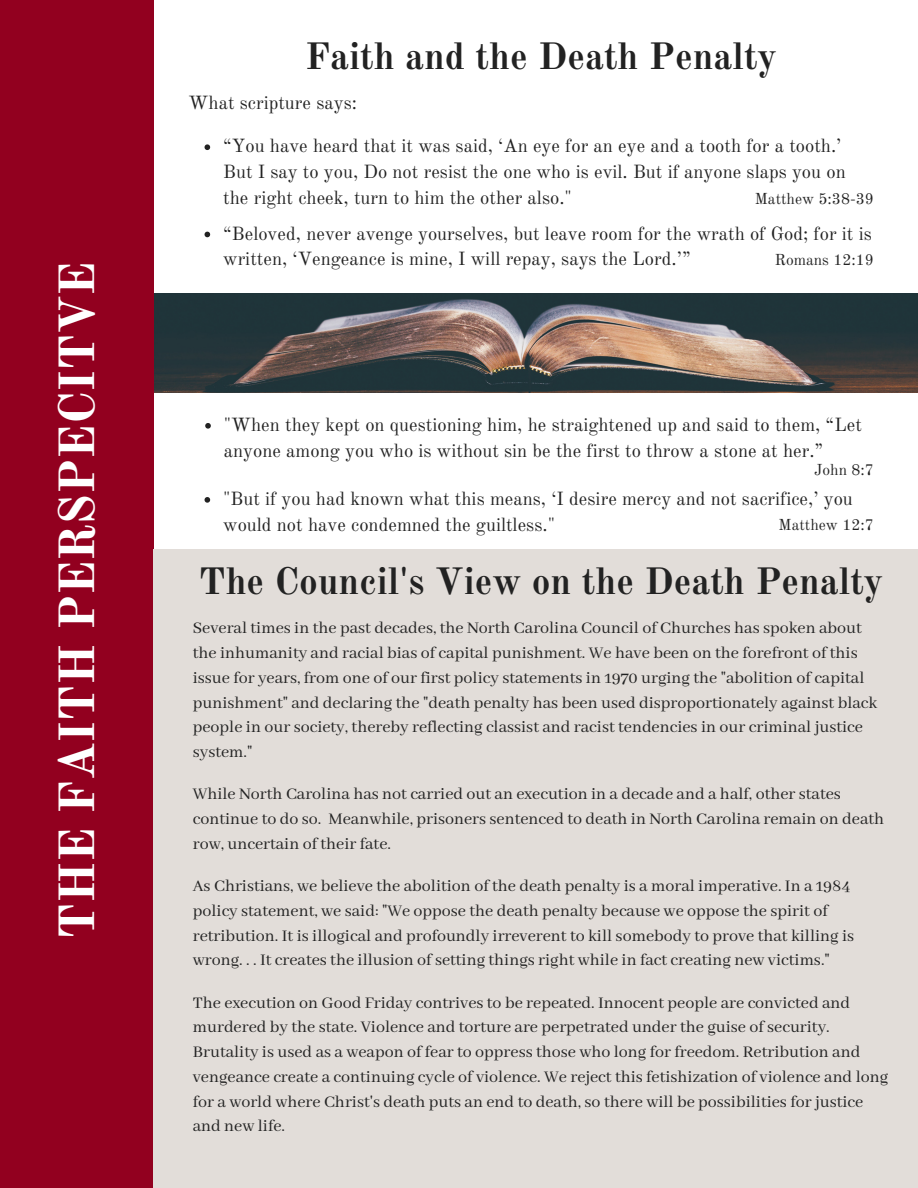
<style>
.page{position:relative;width:918px;height:1188px;background:#fff}
.page>*{position:absolute;margin:0;border:0;box-sizing:border-box;transform-origin:0 0}
.t1{font:700 49.8px "Old Standard";color:#fff}
.t2{font:700 37.35px "Old Standard";color:#222}
.t3{font:18.75px/25.8px "Old Standard";color:#222}
.t4{font:18px/24.8px "Abhaya Libre";color:#222}
.t5{font:15.6px "Old Standard";color:#222}
</style>
<div class="page">
<img style="left:154px;top:293px;width:764px;height:99px">
<div style="left:0;top:0;width:154px;height:1188px;background:#92001f"></div>
<div style="left:154px;top:549px;width:764px;height:639px;background:#e2ddd9"></div>
<svg style="left:205px;top:144px;width:5px;height:6px"></svg>
<svg style="left:205px;top:232px;width:5px;height:5px"></svg>
<svg style="left:205px;top:423px;width:6px;height:6px"></svg>
<svg style="left:205px;top:497px;width:5px;height:6px"></svg>
<h1 class="t1" style="left:47px;top:939px;width:679px;rotate:-90deg">THE FAITH PERSPECITVE</h1>
<h2 class="t2" style="left:305px;top:33px;width:473px">Faith and the Death Penalty</h2>
<p class="t3" style="left:189px;top:90px;width:170px">What scripture says:</p>
<p class="t3" style="left:223px;top:133px;width:624px">“You have heard that it was said, ‘An eye for an eye and a tooth for a tooth.’<br>But I say to you, Do not resist the one who is evil. But if anyone slaps you on the right cheek, turn to him the other also."</p>
<p class="t5" style="left:755px;top:189px;width:120px">Matthew 5:38-39</p>
<p class="t3" style="left:223px;top:220px;width:650px">“Beloved, never avenge yourselves, but leave room for the wrath of God; for it is written, ‘Vengeance is mine, I will repay, says the Lord.’”</p>
<p class="t5" style="left:775px;top:250px;width:100px">Romans 12:19</p>
<p class="t3" style="left:224px;top:412px;width:640px">"When they kept on questioning him, he straightened up and said to them, “Let anyone among you who is without sin be the first to throw a stone at her.”</p>
<p class="t5" style="left:814px;top:460px;width:61px">John 8:7</p>
<p class="t3" style="left:223px;top:486px;width:631px">"But if you had known what this means, ‘I desire mercy and not sacrifice,’ you would not have condemned the guiltless."</p>
<p class="t5" style="left:779px;top:516px;width:97px">Matthew 12:7</p>
<h2 class="t2" style="left:199px;top:558px;width:686px">The Council's View on the Death Penalty</h2>
<p class="t4" style="left:193px;top:616px;width:686px">Several times in the past decades, the North Carolina Council of Churches has spoken about the inhumanity and racial bias of capital punishment. We have been on the forefront of this issue for years, from one of our first policy statements in 1970 urging the "abolition of capital punishment" and declaring the "death penalty has been used disproportionately against black people in our society, thereby reflecting classist and racist tendencies in our criminal justice system."</p>
<p class="t4" style="left:193px;top:782px;width:693px">While North Carolina has not carried out an execution in a decade and a half, other states continue to do so. Meanwhile, prisoners sentenced to death in North Carolina remain on death row, uncertain of their fate.</p>
<p class="t4" style="left:193px;top:874px;width:663px">As Christians, we believe the abolition of the death penalty is a moral imperative. In a 1984 policy statement, we said: "We oppose the death penalty because we oppose the spirit of retribution. It is illogical and profoundly irreverent to kill somebody to prove that killing is wrong. . . It creates the illusion of setting things right while in fact creating new victims."</p>
<p class="t4" style="left:193px;top:991px;width:697px">The execution on Good Friday contrives to be repeated. Innocent people are convicted and murdered by the state. Violence and torture are perpetrated under the guise of security.<br>Brutality is used as a weapon of fear to oppress those who long for freedom. Retribution and vengeance create a continuing cycle of violence. We reject this fetishization of violence and long for a world where Christ's death puts an end to death, so there will be possibilities for justice and new life.</p>
</div>
